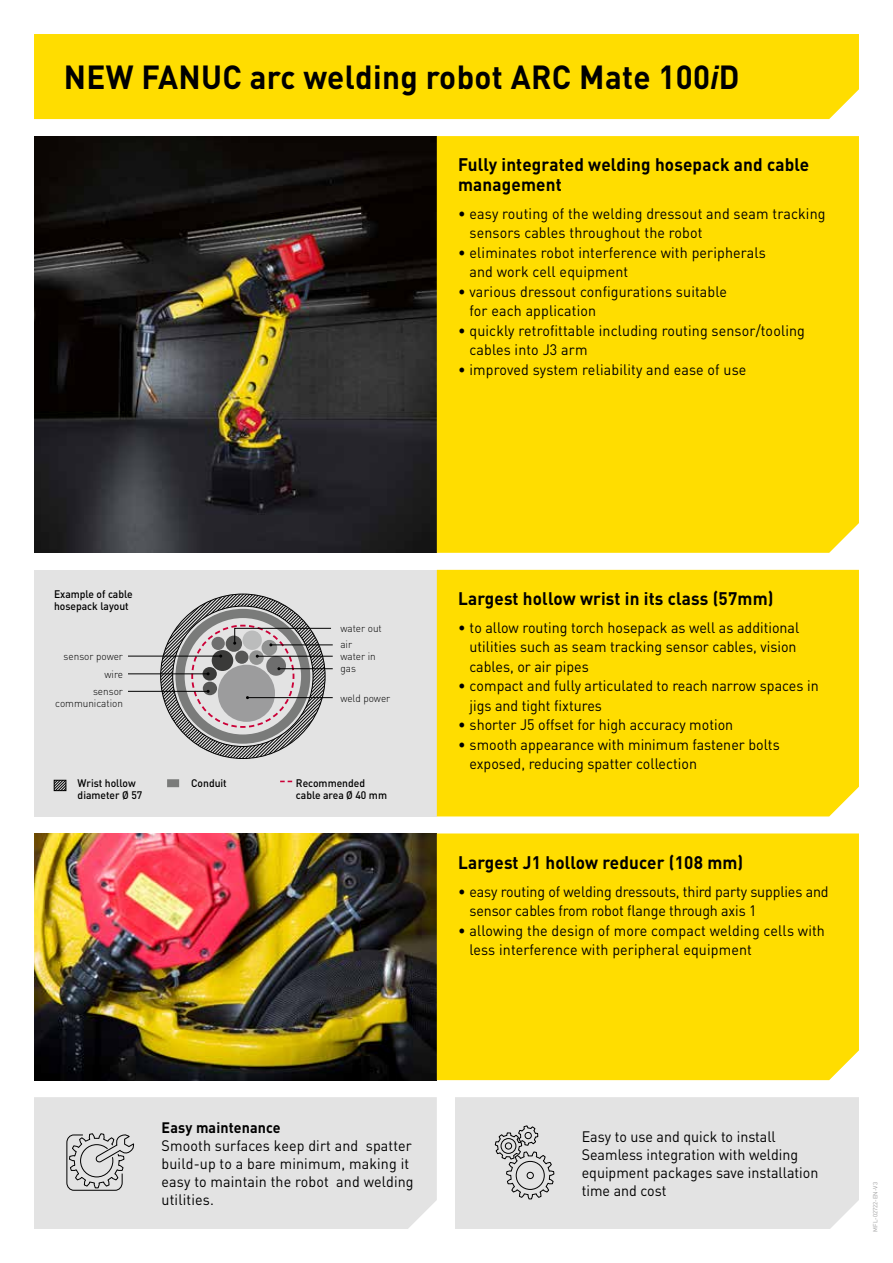
<style>
.page{position:relative;width:893px;height:1263px;background:#fff}
.page>*{position:absolute;margin:0;border:0;box-sizing:border-box;transform-origin:0 0}
.t1{font:700 33px "DIN Pro";letter-spacing:.01em;color:#000;scale:.95 1}
.t2{font:700 18px/19.5px "DIN Pro";letter-spacing:.01em;color:#000;scale:.95 1}
.t3{font:15px/19.5px "DIN Pro";color:#000;scale:.95 1}
.t4{font:700 15px "DIN Pro";letter-spacing:.01em;color:#000;scale:.95 1}
.t5{font:500 10.8px/12.1px "DIN Pro";color:#000;scale:.95 1}
.t6{font:300 10.5px/12.1px "DIN Pro";color:#000;scale:.95 1}
.t7{font:6px "DIN Pro";color:#9c9c9d}
.s1{font-style:italic}
</style>
<div class="page">
<div style="left:34px;top:570px;width:403px;height:246px;background:#e3e3e3"></div>
<img style="left:34px;top:136px;width:403px;height:417px">
<img style="left:34px;top:833px;width:403px;height:247px">
<hr style="left:271px;top:644px;width:62px;height:1px;background:#000">
<div style="left:167px;top:779px;width:12px;height:8px;background:#7a7b7a"></div>
<svg style="left:56px;top:782px;width:8px;height:7px"></svg>
<div style="left:54px;top:780px;width:12px;height:11px;border:1px solid #000"></div>
<hr style="left:128px;top:656px;width:93px;height:1px;background:#000">
<hr style="left:128px;top:673px;width:80px;height:1px;background:#000">
<hr style="left:128px;top:691px;width:80px;height:1px;background:#000">
<hr style="left:257px;top:656px;width:76px;height:1px;background:#000">
<hr style="left:279px;top:668px;width:54px;height:1px;background:#000">
<hr style="left:247px;top:697px;width:86px;height:1px;background:#000">
<svg style="left:161px;top:594px;width:171px;height:164px"></svg>
<div style="left:34px;top:34px;width:825px;height:85px;background:#fd0"></div>
<div style="left:437px;top:136px;width:422px;height:417px;background:#fd0"></div>
<div style="left:437px;top:570px;width:422px;height:246px;background:#fd0"></div>
<div style="left:437px;top:833px;width:422px;height:247px;background:#fd0"></div>
<div style="left:34px;top:1097px;width:403px;height:132px;background:#e3e3e3"></div>
<div style="left:455px;top:1097px;width:404px;height:132px;background:#e3e3e3"></div>
<svg style="left:66px;top:1133px;width:70px;height:58px;background:#c2c2c2"></svg>
<svg style="left:494px;top:1125px;width:61px;height:75px;background:#c4c4c4"></svg>
<h1 class="t1" style="left:64px;top:55px;width:713px">NEW FANUC arc welding robot ARC Mate 100<span class="s1">i</span>D</h1>
<p class="t2" style="left:458px;top:154px;width:371px">Fully integrated welding hosepack and cable management</p>
<p class="t3" style="left:469px;top:203px;width:376px;text-indent:-11px">• easy routing of the welding dressout and seam tracking sensors cables throughout the robot</p>
<p class="t3" style="left:469px;top:242px;width:314px;text-indent:-11px">• eliminates robot interference with peripherals and work cell equipment</p>
<p class="t3" style="left:469px;top:281px;width:272px;text-indent:-11px">• various dressout configurations suitable for each application</p>
<p class="t3" style="left:469px;top:320px;width:355px;text-indent:-11px">• quickly retrofittable including routing sensor/tooling cables into J3 arm</p>
<p class="t3" style="left:458px;top:359px;width:305px">• improved system reliability and ease of use</p>
<p class="t5" style="left:54px;top:588px;width:84px">Example of cable hosepack layout</p>
<p class="t6" style="left:64px;top:649px;width:64px">sensor power</p>
<p class="t6" style="left:93px;top:665px;width:33px;line-height:17.4px;text-align:right">wire sensor</p>
<p class="t6" style="left:55px;top:697px;width:73px">communication</p>
<p class="t6" style="left:340px;top:622px;width:45px">water out</p>
<p class="t6" style="left:340px;top:638px;width:39px">air water in gas</p>
<p class="t6" style="left:340px;top:691px;width:54px">weld power</p>
<p class="t5" style="left:78px;top:777px;width:63px">Wrist hollow</p>
<p class="t5" style="left:191px;top:777px;width:39px">Conduit</p>
<p class="t5" style="left:78px;top:789px;width:70px">diameter Ø 57</p>
<p class="t5" style="left:296px;top:777px;width:97px">Recommended cable area Ø 40 mm</p>
<p class="t2" style="left:458px;top:588px;width:334px">Largest hollow wrist in its class (57mm)</p>
<p class="t3" style="left:469px;top:617px;width:349px;text-indent:-11px">• to allow routing torch hosepack as well as additional utilities such as seam tracking sensor cables, vision cables, or air pipes</p>
<p class="t3" style="left:469px;top:676px;width:369px;text-indent:-11px">• compact and fully articulated to reach narrow spaces in jigs and tight fixtures</p>
<p class="t3" style="left:458px;top:715px;width:291px">• shorter J5 offset for high accuracy motion</p>
<p class="t3" style="left:469px;top:734px;width:328px;text-indent:-11px">• smooth appearance with minimum fastener bolts exposed, reducing spatter collection</p>
<p class="t2" style="left:458px;top:852px;width:302px">Largest J1 hollow reducer (108 mm)</p>
<p class="t3" style="left:469px;top:881px;width:380px;text-indent:-11px">• easy routing of welding dressouts, third party supplies and sensor cables from robot flange through axis 1</p>
<p class="t3" style="left:469px;top:920px;width:376px;text-indent:-11px">• allowing the design of more compact welding cells with less interference with peripheral equipment</p>
<p class="t4" style="left:162px;top:1117px;width:127px">Easy maintenance</p>
<p class="t3" style="left:162px;top:1136px;width:267px;line-height:18px">Smooth surfaces keep dirt and spatter build-up to a bare minimum, making it easy to maintain the robot and welding utilities.</p>
<p class="t3" style="left:582px;top:1127px;width:251px;line-height:18px">Easy to use and quick to install<br>Seamless integration with welding equipment packages save installation time and cost</p>
<p class="t7" style="left:871px;top:1232px;width:51px;rotate:-90deg">MFL-02722-EN-V3</p>
</div>
